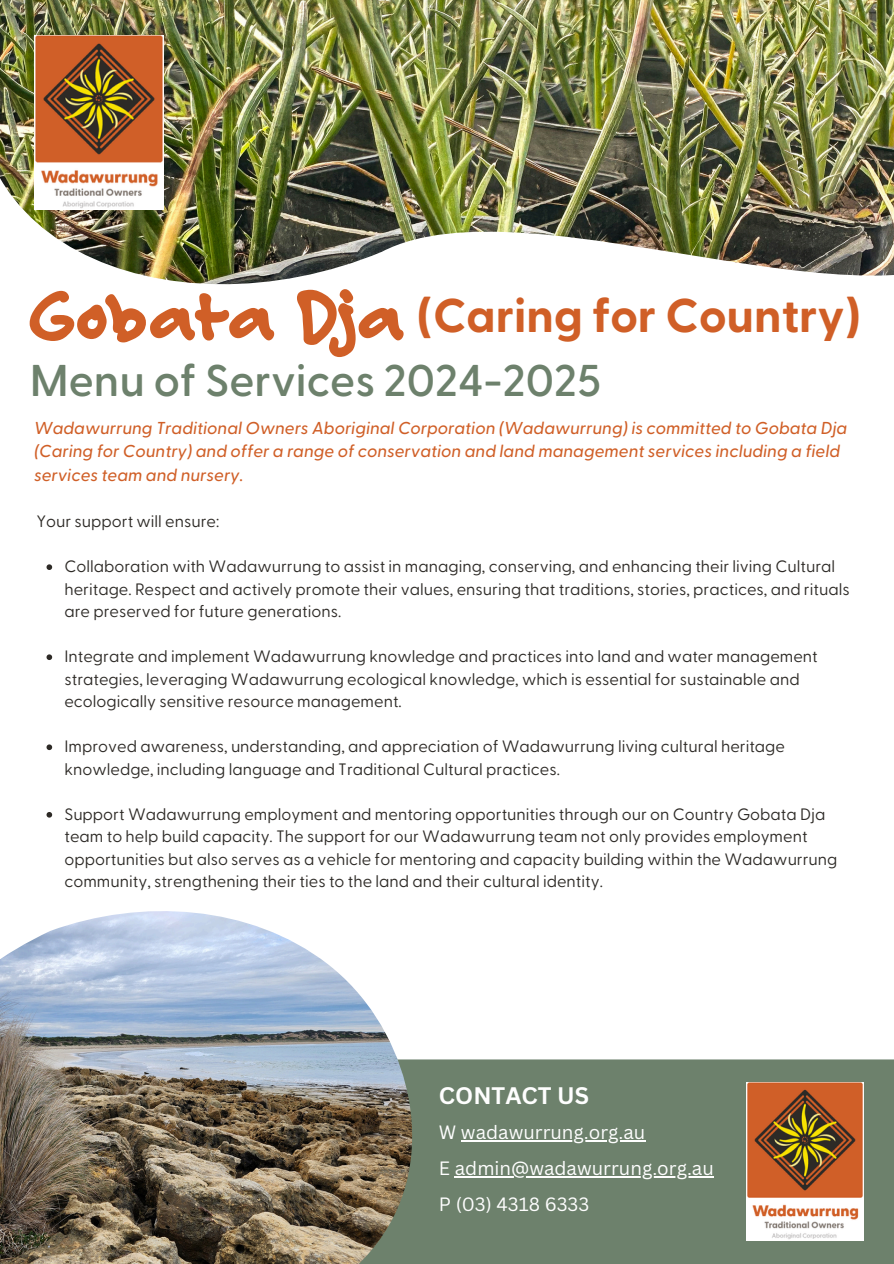
<style>
.page{position:relative;width:894px;height:1264px;background:#fff}
.page>*{position:absolute;margin:0;border:0;box-sizing:border-box;transform-origin:0 0}
.t1{font:800 72px "Felt Tip Roman";color:#d05f27}
.t2{font:700 47.4px "Greycliff CF";color:#d05f27}
.t3{font:600 44.4px "Greycliff CF";color:#6d816c}
.t4{font:700 23.25px "Canva Sans";color:#fefefe}
.t5{font:18.75px/36px "Canva Sans";color:#fefefe}
.t6{font:italic 500 17.25px/23.7px "Greycliff CF";color:#d05f27}
.t7{font:16.5px/22.5px "Greycliff CF";color:#2d2a26}
</style>
<div class="page">
<img style="left:0;top:0;width:893px;height:284px">
<img style="left:34px;top:35px;width:129px;height:175px">
<div style="left:299px;top:1059px;width:594px;height:204px;background:#6d816c"></div>
<img style="left:746px;top:1082px;width:117px;height:158px">
<svg style="left:46px;top:564px;width:6px;height:6px"></svg>
<svg style="left:46px;top:654px;width:6px;height:6px"></svg>
<svg style="left:46px;top:744px;width:6px;height:6px"></svg>
<svg style="left:46px;top:812px;width:6px;height:5px"></svg>
<img style="left:0;top:911px;width:412px;height:352px">
<hr style="left:461px;top:1140px;width:184px;height:1px;background:#fefefe">
<hr style="left:454px;top:1176px;width:259px;height:1px;background:#fefefe">
<p class="t1" style="left:30px;top:264px;width:376px">Gobata Dja</p>
<p class="t2" style="left:416px;top:286px;width:446px">(Caring for Country)</p>
<h3 class="t3" style="left:30px;top:353px;width:572px">Menu of Services 2024-2025</h3>
<p class="t6" style="left:34px;top:416px;width:814px">Wadawurrung Traditional Owners Aboriginal Corporation (Wadawurrung) is committed to Gobata Dja (Caring for Country) and offer a range of conservation and land management services including a field services team and nursery.</p>
<h2 class="t7" style="left:36px;top:511px;width:184px">Your support will ensure:</h2>
<h2 class="t7" style="left:64px;top:556px;width:786px">Collaboration with Wadawurrung to assist in managing, conserving, and enhancing their living Cultural heritage. Respect and actively promote their values, ensuring that traditions, stories, practices, and rituals are preserved for future generations.</h2>
<h4 class="t7" style="left:64px;top:646px;width:754px">Integrate and implement Wadawurrung knowledge and practices into land and water management strategies, leveraging Wadawurrung ecological knowledge, which is essential for sustainable and ecologically sensitive resource management.</h4>
<p class="t7" style="left:64px;top:736px;width:722px">Improved awareness, understanding, and appreciation of Wadawurrung living cultural heritage knowledge, including language and Traditional Cultural practices.</p>
<p class="t7" style="left:64px;top:803px;width:774px">Support Wadawurrung employment and mentoring opportunities through our on Country Gobata Dja team to help build capacity. The support for our Wadawurrung team not only provides employment opportunities but also serves as a vehicle for mentoring and capacity building within the Wadawurrung community, strengthening their ties to the land and their cultural identity.</p>
<h3 class="t4" style="left:439px;top:1079px;width:152px">CONTACT US</h3>
<p class="t5" style="left:439px;top:1113px;width:208px">W wadawurrung.org.au</p>
<h5 class="t5" style="left:439px;top:1149px;width:276px">E admin@wadawurrung.org.au<br>P (03) 4318 6333</h5>
</div>
